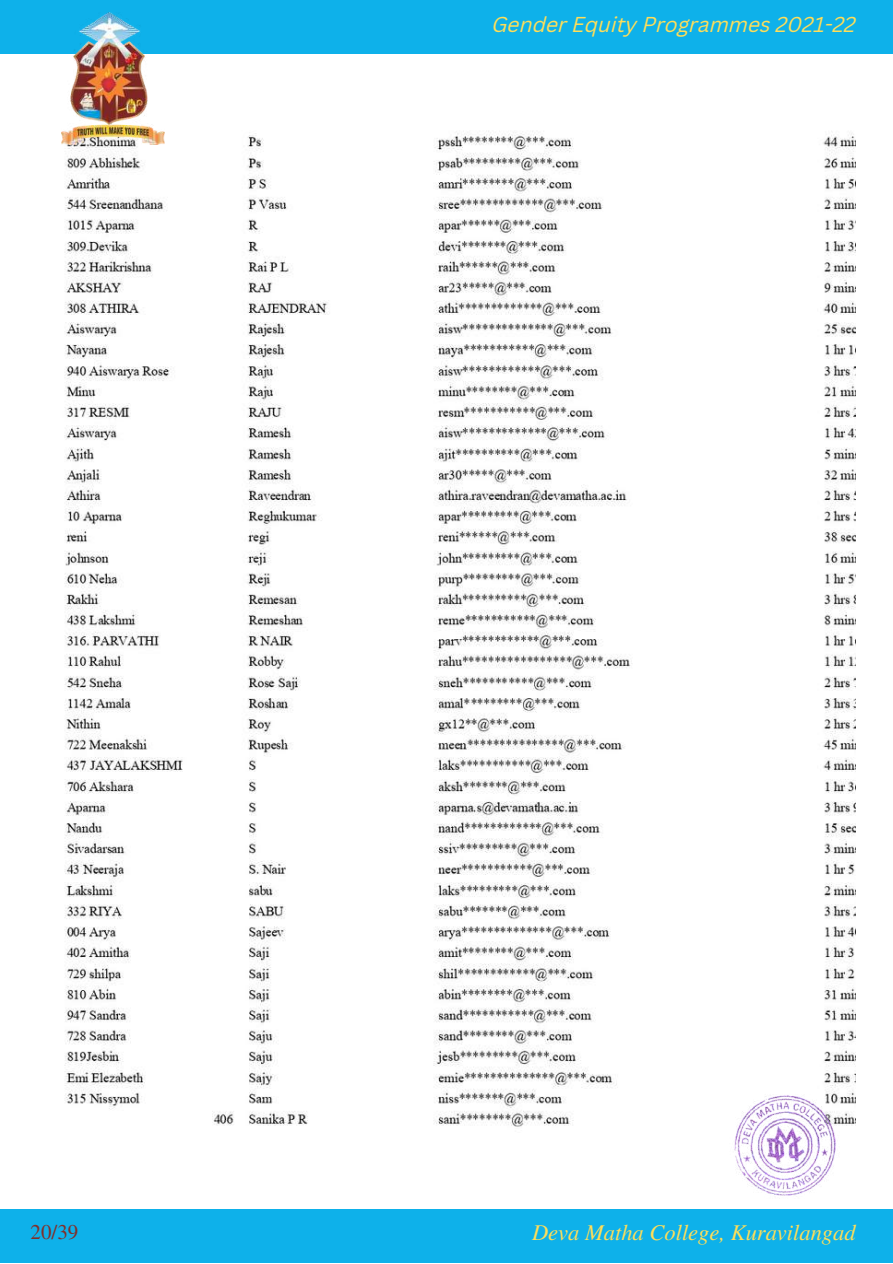
<style>
.page{position:relative;width:893px;height:1264px;background:#fff}
.page>*{position:absolute;margin:0;border:0;box-sizing:border-box;transform-origin:0 0}
.t1{font:italic 22.5px "Te X Gyre Termes";color:#ffde59}
.t2{font:italic 21px "Canva Sans";color:#ffde59}
.t3{font:21px "Te X Gyre Termes";color:#812f2a}
</style>
<div class="page">
<div style="left:0;top:1208px;width:892px;height:54px;background:#0eb1ea"></div>
<div style="left:0;top:0;width:892px;height:54px;background:#0eb1ea"></div>
<img style="left:61px;top:131px;width:794px;height:996px">
<img style="left:62px;top:13px;width:102px;height:131px">
<img style="left:718px;top:1088px;width:137px;height:108px">
<p class="t2" style="left:492px;top:16px;width:365px">Gender Equity Programmes 2021-22</p>
<p class="t3" style="left:31px;top:1216px;width:49px">20/39</p>
<p class="t1" style="left:532px;top:1215px;width:325px">Deva Matha College, Kuravilangad</p>
</div>
